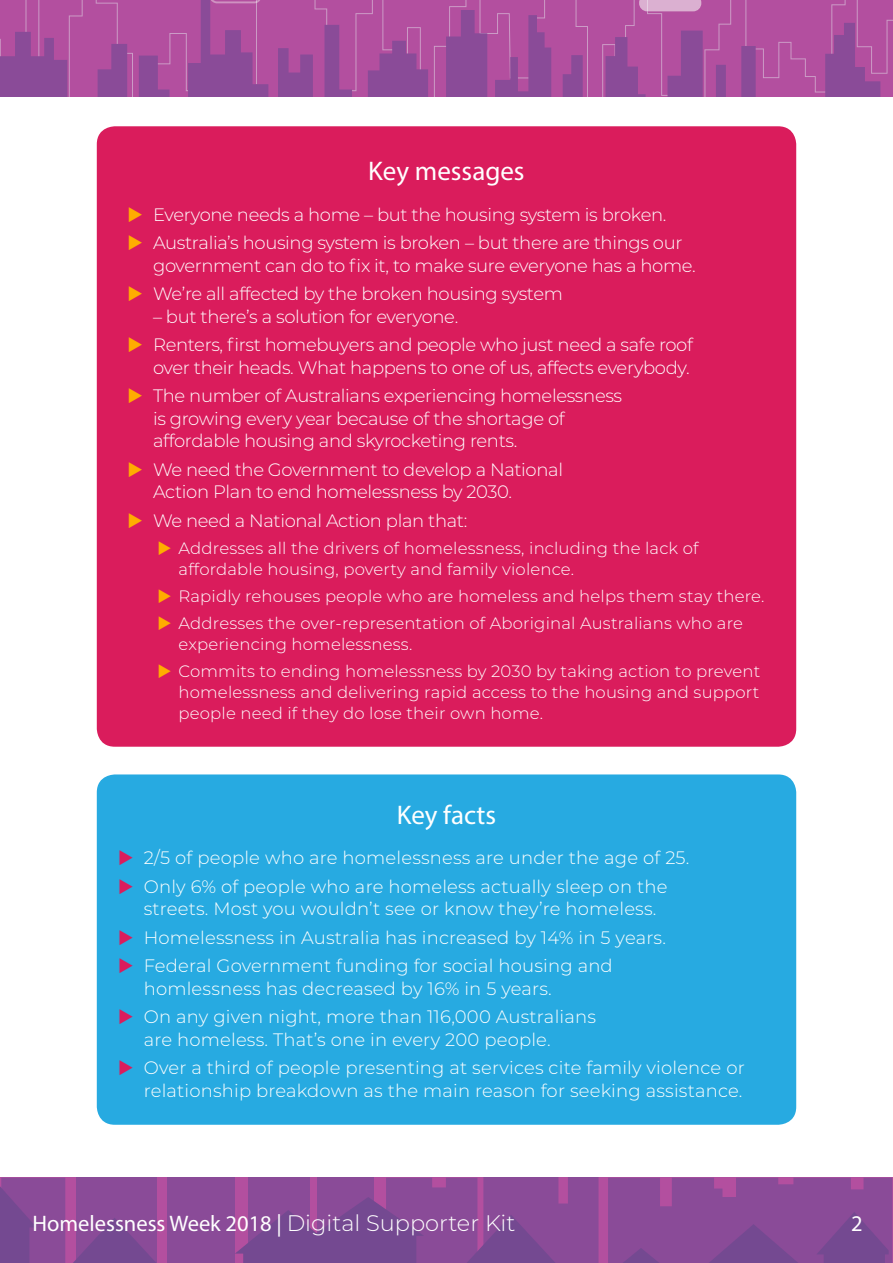
<style>
.page{position:relative;width:893px;height:1263px;background:#fff}
.page>*{position:absolute;margin:0;border:0;box-sizing:border-box;transform-origin:0 0}
.Section_Heading{font:27px "Myriad Pro";color:#fff}
.t1{font:22.5px "Myriad Pro";color:#fff}
.t2{font:300 18px/22.5px "Montserrat";letter-spacing:-.02em;color:#fff}
.t3{font:300 18px/22.5px "Montserrat";letter-spacing:.01em;color:#fff}
.t4{font:300 16.5px/21px "Montserrat";letter-spacing:.01em;color:#fff}
.s1{font-family:"Montserrat";font-weight:300}
</style>
<div class="page">
<div style="left:76px;top:1178px;width:80px;height:85px;background:#8a4b98"></div>
<div style="left:1px;top:1178px;width:64px;height:85px;background:#8a4b98"></div>
<div style="left:167px;top:1178px;width:67px;height:85px;background:#8a4b98"></div>
<svg style="left:65px;top:1218px;width:102px;height:45px"></svg>
<svg style="left:0;top:1185px;width:36px;height:78px"></svg>
<svg style="left:235px;top:1178px;width:657px;height:85px;background:#874a96"></svg>
<svg style="left:0;top:0;width:495px;height:96px;background:#b351a0"></svg>
<svg style="left:0;top:25px;width:67px;height:71px;background:#974d9a"></svg>
<svg style="left:82px;top:44px;width:87px;height:52px;background:#a04e9c"></svg>
<svg style="left:368px;top:10px;width:119px;height:86px;background:#9e4e9c"></svg>
<svg style="left:278px;top:25px;width:74px;height:71px;background:#9f4d9b"></svg>
<svg style="left:188px;top:0;width:80px;height:96px;background:#9f4e9c"></svg>
<svg style="left:495px;top:0;width:398px;height:96px;background:#aa519f"></svg>
<div style="left:97px;top:126px;width:699px;height:621px;background:#da1c5c;border-radius:18px"></div>
<div style="left:97px;top:774px;width:699px;height:351px;background:#27aae1;border-radius:18px"></div>
<p class="Section_Heading" style="left:368px;top:155px;width:158px">Key messages</p>
<p class="t2" style="left:153px;top:203px;width:515px">Everyone needs a home – but the housing system is broken.</p>
<p class="t2" style="left:153px;top:231px;width:544px">Australia’s housing system is broken – but there are things our government can do to fix it, to make sure everyone has a home.</p>
<p class="t2" style="left:153px;top:282px;width:411px">We’re all affected by the broken housing system</p>
<p class="t2" style="left:153px;top:305px;width:307px">– but there’s a solution for everyone.</p>
<p class="t2" style="left:153px;top:333px;width:541px">Renters, first homebuyers and people who just need a safe roof over their heads. What happens to one of us, affects everybody.</p>
<p class="t2" style="left:153px;top:384px;width:471px">The number of Australians experiencing homelessness is growing every year because of the shortage of affordable housing and skyrocketing rents.</p>
<p class="t2" style="left:153px;top:458px;width:411px">We need the Government to develop a National<br>Action Plan to end homelessness by 2030.</p>
<p class="t2" style="left:153px;top:509px;width:316px">We need a National Action plan that:</p>
<p class="t4" style="left:179px;top:537px;width:522px">Addresses all the drivers of homelessness, including the lack of affordable housing, poverty and family violence.</p>
<p class="t4" style="left:179px;top:585px;width:587px">Rapidly rehouses people who are homeless and helps them stay there.</p>
<p class="t4" style="left:179px;top:612px;width:566px">Addresses the over-representation of Aboriginal Australians who are experiencing homelessness.</p>
<p class="t4" style="left:179px;top:660px;width:583px;text-align:justify">Commits to ending homelessness by 2030 by taking action to prevent homelessness and delivering rapid access to the housing and support people need if they do lose their own home.</p>
<p class="Section_Heading" style="left:397px;top:798px;width:101px">Key facts</p>
<p class="t3" style="left:144px;top:846px;width:547px">2/5 of people who are homelessness are under the age of 25.</p>
<p class="t3" style="left:144px;top:874px;width:525px">Only 6% of people who are homeless actually sleep on the streets. Most you wouldn’t see or know they’re homeless.</p>
<p class="t3" style="left:144px;top:925px;width:524px">Homelessness in Australia has increased by 14% in 5 years.</p>
<p class="t3" style="left:144px;top:954px;width:470px">Federal Government funding for social housing and homlessness has decreased by 16% in 5 years.</p>
<p class="t3" style="left:144px;top:1005px;width:454px">On any given night, more than 116,000 Australians are homeless. That’s one in every 200 people.</p>
<p class="t3" style="left:144px;top:1056px;width:602px">Over a third of people presenting at services cite family violence or relationship breakdown as the main reason for seeking assistance.</p>
<p class="t1" style="left:32px;top:1210px;width:484px">Homelessness Week 2018 | <span class="s1">Digital Supporter Kit</span></p>
<p class="t1" style="left:851px;top:1210px;width:13px">2</p>
</div>
